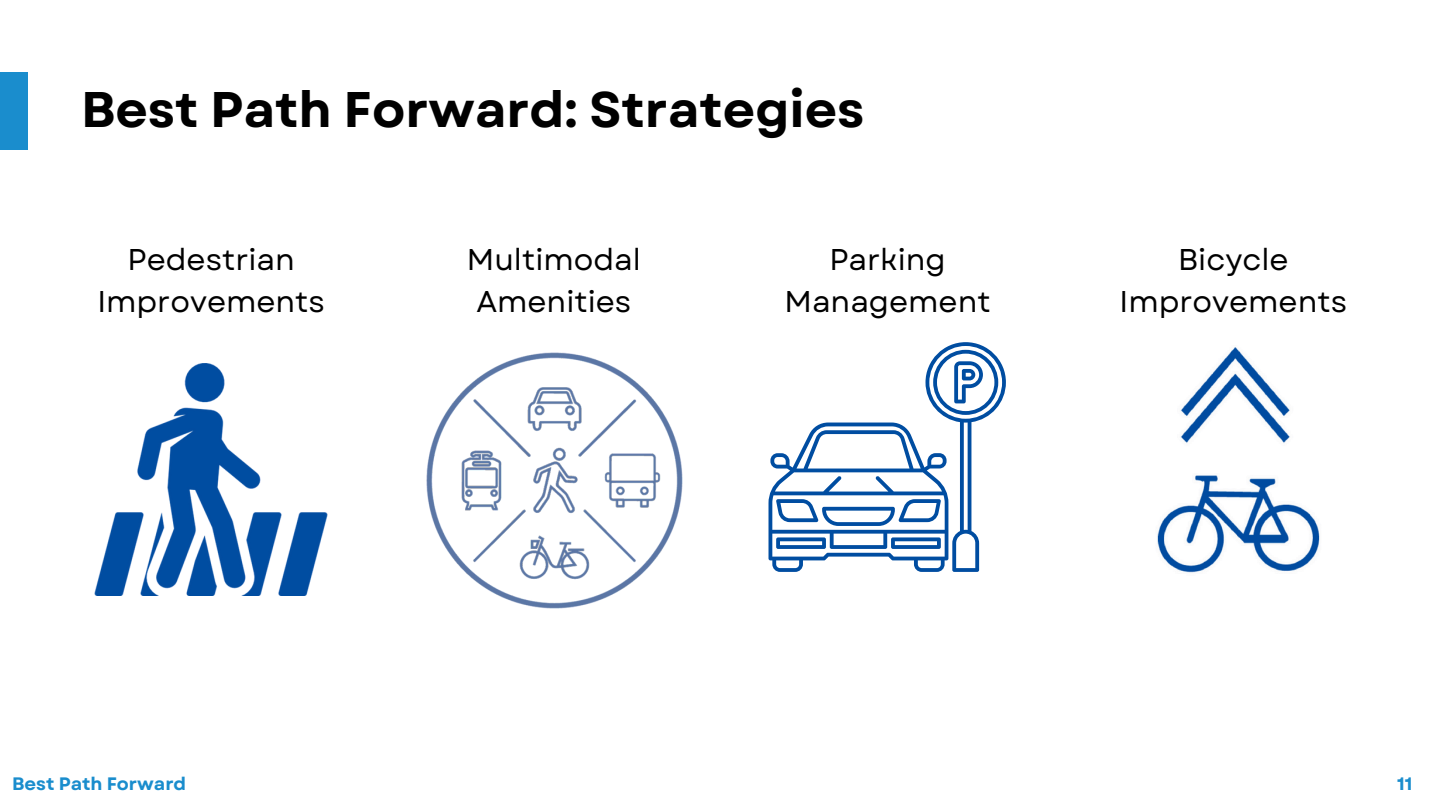
<style>
.page{position:relative;width:1440px;height:810px;background:#fff}
.page>*{position:absolute;margin:0;border:0;box-sizing:border-box;transform-origin:0 0}
.t1{font:700 50px "Garet";color:#000}
.t2{font:30px/42px "Garet";color:#000;text-align:center}
.t3{font:700 18px "Garet";color:#1a8dcd}
</style>
<div class="page">
<div style="left:0;top:72px;width:28px;height:78px;background:#1a8dcd"></div>
<img style="left:1157px;top:347px;width:163px;height:226px">
<svg style="left:769px;top:342px;width:237px;height:230px"></svg>
<img style="left:426px;top:352px;width:257px;height:257px">
<img style="left:95px;top:363px;width:232px;height:233px">
<h2 class="t1" style="left:81px;top:73px;width:785px">Best Path Forward: Strategies</h2>
<h2 class="t2" style="left:97px;top:239px;width:229px">Pedestrian<br>Improvements</h2>
<p class="t2" style="left:785px;top:239px;width:208px">Parking<br>Management</p>
<p class="t2" style="left:1120px;top:239px;width:229px">Bicycle<br>Improvements</p>
<p class="t2" style="left:467px;top:239px;width:175px">Multimodal<br>Amenities</p>
<h2 class="t3" style="left:12px;top:770px;width:176px">Best Path Forward</h2>
<p class="t3" style="left:1397px;top:770px;width:17px">11</p>
</div>
